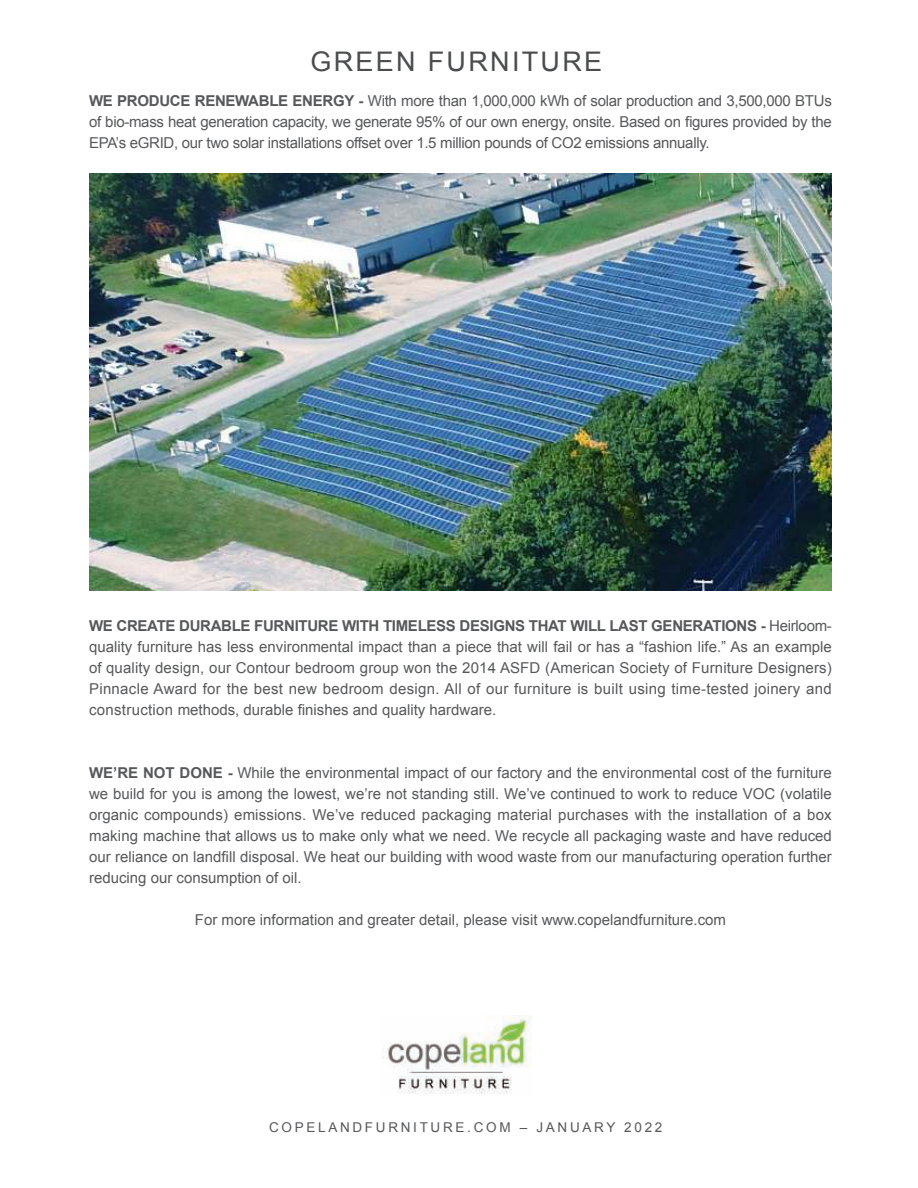
<style>
.page{position:relative;width:918px;height:1188px;background:#fff}
.page>*{position:absolute;margin:0;border:0;box-sizing:border-box;transform-origin:0 0}
.t1{font:27px "Arial";letter-spacing:.085em;color:#4b4c4d}
.t2{font:15px/21px "Arial";color:#57585a;text-align:justify}
.t3{font:13.5px "Arial";letter-spacing:.2em;color:#57585a}
.s1{font-weight:700}
</style>
<div class="page">
<img style="left:382px;top:1015px;width:149px;height:79px">
<img style="left:89px;top:174px;width:743px;height:417px">
<h1 class="t1" style="left:311px;top:52px;width:293px">GREEN FURNITURE</h1>
<p class="t2" style="left:89px;top:91px;width:744px"><span class="s1">WE PRODUCE RENEWABLE ENERGY -</span> With more than 1,000,000 kWh of solar production and 3,500,000 BTUs of bio-mass heat generation capacity, we generate 95% of our own energy, onsite. Based on figures provided by the EPA’s eGRID, our two solar installations offset over 1.5 million pounds of CO2 emissions annually.</p>
<p class="t2" style="left:89px;top:617px;width:744px"><span class="s1">WE CREATE DURABLE FURNITURE WITH TIMELESS DESIGNS THAT WILL LAST GENERATIONS -</span> Heirloom&shy;quality furniture has less environmental impact than a piece that will fail or has a “fashion life.” As an example of quality design, our Contour bedroom group won the 2014 ASFD (American Society of Furniture Designers)<br>Pinnacle Award for the best new bedroom design. All of our furniture is built using time-tested joinery and construction methods, durable finishes and quality hardware.</p>
<p class="t2" style="left:89px;top:763px;width:744px"><span class="s1">WE’RE NOT DONE -</span> While the environmental impact of our factory and the environmental cost of the furniture we build for you is among the lowest, we’re not standing still. We’ve continued to work to reduce VOC (volatile organic compounds) emissions. We’ve reduced packaging material purchases with the installation of a box making machine that allows us to make only what we need. We recycle all packaging waste and have reduced our reliance on landfill disposal. We heat our building with wood waste from our manufacturing operation further reducing our consumption of oil.</p>
<p class="t2" style="left:195px;top:910px;width:533px">For more information and greater detail, please visit www.copelandfurniture.com</p>
<p class="t3" style="left:269px;top:1122px;width:395px">COPELANDFURNITURE.COM – JANUARY 2022</p>
</div>
